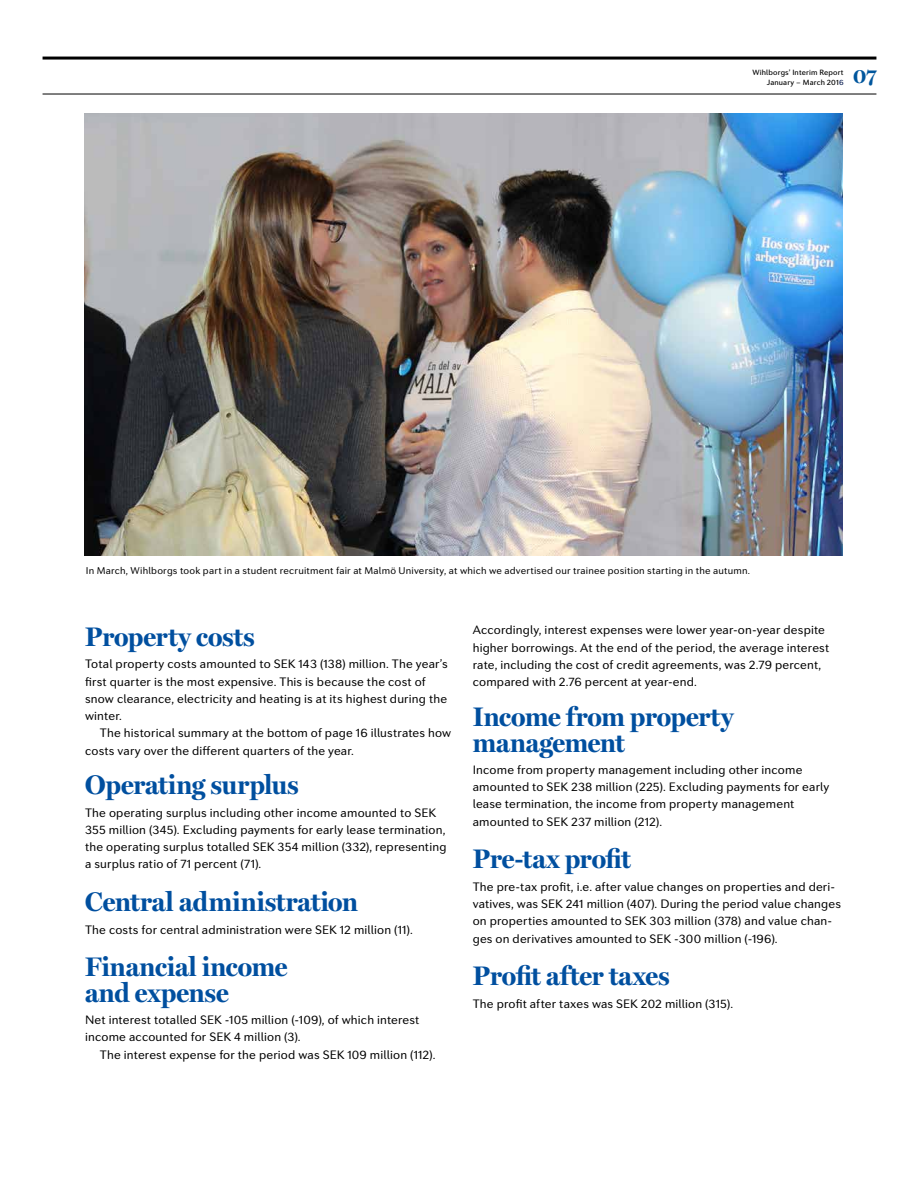
<style>
.page{position:relative;width:919px;height:1191px;background:#fff}
.page>*{position:absolute;margin:0;border:0;box-sizing:border-box;transform-origin:0 0}
.t1{font:700 27px/25.5px "Miller Display";color:#004f9f}
.t2{font:700 21px "Miller Display";color:#00569d}
.t3{font:12px/17.2px "Seconda Soft";letter-spacing:.015em;color:#000}
.t4{font:9.75px "Seconda Soft";letter-spacing:.02em;color:#000}
.t5{font:500 7.5px/9.8px "Seconda Soft";letter-spacing:.025em;color:#000;text-align:right}
.s1{font-weight:400}
.s2{color:#0f2356}
</style>
<div class="page">
<hr style="left:43px;top:57px;width:833px;height:3px;background:#000">
<hr style="left:43px;top:94px;width:833px;height:1px;background:#000">
<img style="left:84px;top:114px;width:758px;height:441px">
<p class="t5" style="left:752px;top:68px;width:93px">Wihlborgs’ Interim Report<br>January <span class="s1">–</span> March 201<span class="s2">6</span></p>
<h2 class="t2" style="left:853px;top:64px;width:25px">07</h2>
<p class="t4" style="left:86px;top:564px;width:665px">In March, Wihlborgs took part in a student recruitment fair at Malmö University, at which we advertised our trainee position starting in the autumn.</p>
<h1 class="t1" style="left:85px;top:624px;width:171px">Property costs</h1>
<p class="t3" style="left:85px;top:655px;width:364px">Total property costs amounted to SEK 143 (138) million. The year’s first quarter is the most expensive. This is because the cost of snow clearance, electricity and heating is at its highest during the winter.</p>
<p class="t3" style="left:85px;top:724px;width:367px;text-indent:15px">The historical summary at the bottom of page 16 illustrates how costs vary over the different quarters of the year.</p>
<h1 class="t1" style="left:85px;top:773px;width:215px">Operating surplus</h1>
<p class="t3" style="left:85px;top:804px;width:363px">The operating surplus including other income amounted to SEK 355 million (345). Excluding payments for early lease termination, the operating surplus totalled SEK 354 million (332), representing a surplus ratio of 71 percent (71).</p>
<h1 class="t1" style="left:85px;top:890px;width:274px">Central administration</h1>
<p class="t3" style="left:85px;top:920px;width:329px">The costs for central administration were SEK 12 million (11).</p>
<h1 class="t1" style="left:85px;top:955px;width:204px">Financial income and expense</h1>
<p class="t3" style="left:85px;top:1011px;width:336px">Net interest totalled SEK -105 million (-109), of which interest income accounted for SEK 4 million (3).</p>
<p class="t3" style="left:100px;top:1046px;width:337px">The interest expense for the period was SEK 109 million (112).</p>
<p class="t3" style="left:472px;top:621px;width:358px">Accordingly, interest expenses were lower year-on-year despite higher borrowings. At the end of the period, the average interest rate, including the cost of credit agreements, was 2.79 percent, compared with 2.76 percent at year-end.</p>
<h1 class="t1" style="left:472px;top:704px;width:262px">Income from property management</h1>
<p class="t3" style="left:472px;top:761px;width:358px">Income from property management including other income amounted to SEK 238 million (225). Excluding payments for early lease termination, the income from property management amounted to SEK 237 million (212).</p>
<h1 class="t1" style="left:472px;top:847px;width:159px">Pre-tax profit</h1>
<p class="t3" style="left:472px;top:878px;width:370px">The pre-tax profit, i.e. after value changes on properties and deri&shy;vatives, was SEK 241 million (407). During the period value changes on properties amounted to SEK 303 million (378) and value chan&shy;ges on derivatives amounted to SEK -300 million (-196).</p>
<h1 class="t1" style="left:472px;top:964px;width:198px">Profit after taxes</h1>
<p class="t3" style="left:472px;top:994px;width:262px">The profit after taxes was SEK 202 million (315).</p>
</div>
